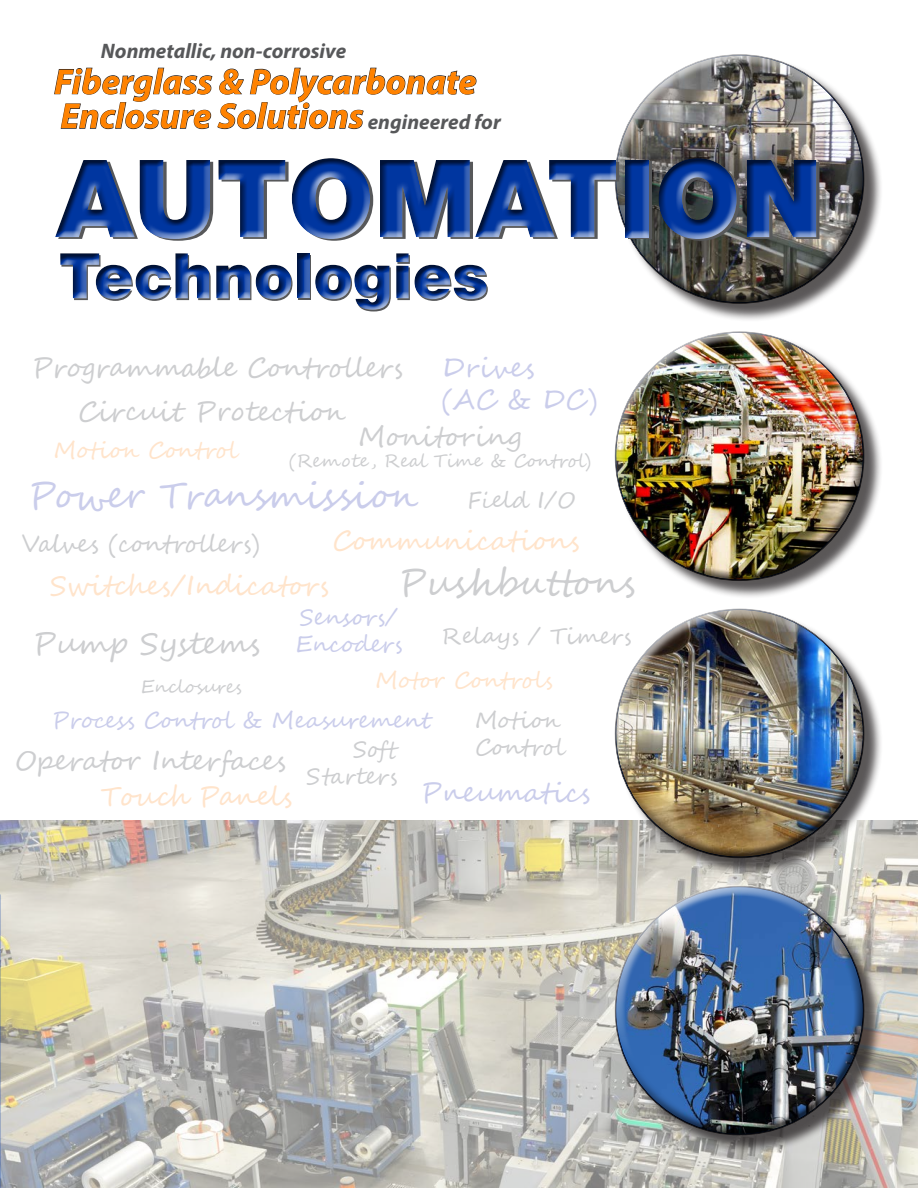
<style>
.page{position:relative;width:918px;height:1188px;background:#fff}
.page>*{position:absolute;margin:0;border:0;box-sizing:border-box;transform-origin:0 0}
.t1{font:900 108px "Helvetica Neue LT Std";color:#0036a0}
.t2{font:900 63px "Helvetica Neue LT Std";color:#0036a0}
.t3{font:italic 700 36px/34.5px "Myriad Pro";color:#ff8200}
.t4{font:36px "Segoe Script";color:#cacdeb}
.t5{font:36px "Segoe Script";letter-spacing:.01em;color:#cdced0}
.t6{font:30px "Segoe Script";color:#cdced0}
.t7{font:27px "Segoe Script";color:#cdced0}
.t8{font:27px "Segoe Script";color:#ffe4cb}
.t9{font:27px/32.4px "Segoe Script";color:#cacdeb}
.t10{font:24px "Segoe Script";color:#cdced0}
.t11{font:22.5px/27px "Segoe Script";color:#cdced0;text-align:right}
.t12{font:22.5px/27px "Segoe Script";color:#cacdeb}
.t13{font:22.5px "Segoe Script";color:#ffe4cb}
.t14{font:italic 700 21px "Myriad Pro";color:#57585a}
.t15{font:18px "Segoe Script";color:#cdced0}
</style>
<div class="page">
<div style="left:617px;top:56px;width:266px;height:267px;background:#231f20;opacity:.75"></div>
<div style="left:612px;top:52px;width:242px;height:191px;background:#fff;opacity:.75"></div>
<div style="left:619px;top:93px;width:247px;height:212px;background:#231f20;opacity:.75"></div>
<img style="left:0;top:821px;width:918px;height:367px">
<div style="left:617px;top:334px;width:266px;height:266px;background:#231f20;opacity:.75"></div>
<div style="left:612px;top:328px;width:242px;height:192px;background:#fff;opacity:.75"></div>
<div style="left:619px;top:371px;width:247px;height:211px;background:#231f20;opacity:.75"></div>
<div style="left:617px;top:611px;width:266px;height:266px;background:#231f20;opacity:.75"></div>
<div style="left:612px;top:606px;width:242px;height:191px;background:#fff;opacity:.75"></div>
<div style="left:619px;top:648px;width:247px;height:212px;background:#231f20;opacity:.75"></div>
<svg style="left:54px;top:67px;width:423px;height:62px"></svg>
<div style="left:50px;top:156px;width:773px;height:90px;background:#fff;opacity:.75"></div>
<div style="left:49px;top:151px;width:773px;height:91px;background:#231f20;opacity:.75"></div>
<div style="left:53px;top:247px;width:437px;height:61px;background:#231f20;opacity:.75"></div>
<div style="left:617px;top:888px;width:266px;height:266px;background:#231f20;opacity:.75"></div>
<div style="left:612px;top:883px;width:242px;height:192px;background:#fff;opacity:.75"></div>
<div style="left:619px;top:925px;width:247px;height:212px;background:#231f20;opacity:.75"></div>
<p class="t14" style="left:101px;top:37px;width:247px">Nonmetallic, non-corrosive</p>
<p class="t3" style="left:54px;top:63px;width:424px">Fiberglass &amp; Polycarbonate<br>Enclosure Solutions</p>
<p class="t14" style="left:368px;top:109px;width:134px">engineered for</p>
<h1 class="t1" style="left:56px;top:134px;width:768px">AUTOMATION</h1>
<h2 class="t2" style="left:59px;top:238px;width:431px">Technologies</h2>
<p class="t7" style="left:32px;top:346px;width:373px">Programmable Controllers</p>
<p class="t9" style="left:442px;top:352px;width:158px">Drives<br>(AC &amp; DC)</p>
<p class="t7" style="left:78px;top:390px;width:269px">Circuit Protection</p>
<p class="t7" style="left:358px;top:414px;width:165px">Monitoring</p>
<p class="t15" style="left:289px;top:446px;width:304px">(Remote , Real Time &amp; Control)</p>
<p class="t13" style="left:54px;top:432px;width:186px">Motion Control</p>
<p class="t4" style="left:28px;top:466px;width:392px">Power Transmission</p>
<p class="t11" style="left:468px;top:487px;width:109px">Field I/O</p>
<p class="t10" style="left:22px;top:524px;width:240px">Valves (controllers)</p>
<p class="t8" style="left:332px;top:519px;width:249px">Communications</p>
<p class="t8" style="left:50px;top:564px;width:280px">Switches/Indicators</p>
<p class="t5" style="left:398px;top:553px;width:239px">Pushbuttons</p>
<p class="t6" style="left:33px;top:619px;width:229px">Pump Systems</p>
<p class="t15" style="left:141px;top:672px;width:102px">Enclosures</p>
<p class="t12" style="left:296px;top:604px;width:108px">Sensors/<br>Encoders</p>
<p class="t11" style="left:441px;top:623px;width:192px">Relays / Timers</p>
<p class="t13" style="left:376px;top:662px;width:179px">Motor Controls</p>
<p class="t12" style="left:52px;top:707px;width:380px">Process Control &amp; Measurement</p>
<p class="t11" style="left:475px;top:707px;width:91px;text-align:left">Motion<br>Control</p>
<p class="t11" style="left:307px;top:736px;width:94px">Soft<br>Starters</p>
<p class="t7" style="left:15px;top:739px;width:272px">Operator Interfaces</p>
<p class="t8" style="left:101px;top:775px;width:193px">Touch Panels</p>
<p class="t9" style="left:421px;top:776px;width:171px">Pneumatics</p>
</div>
